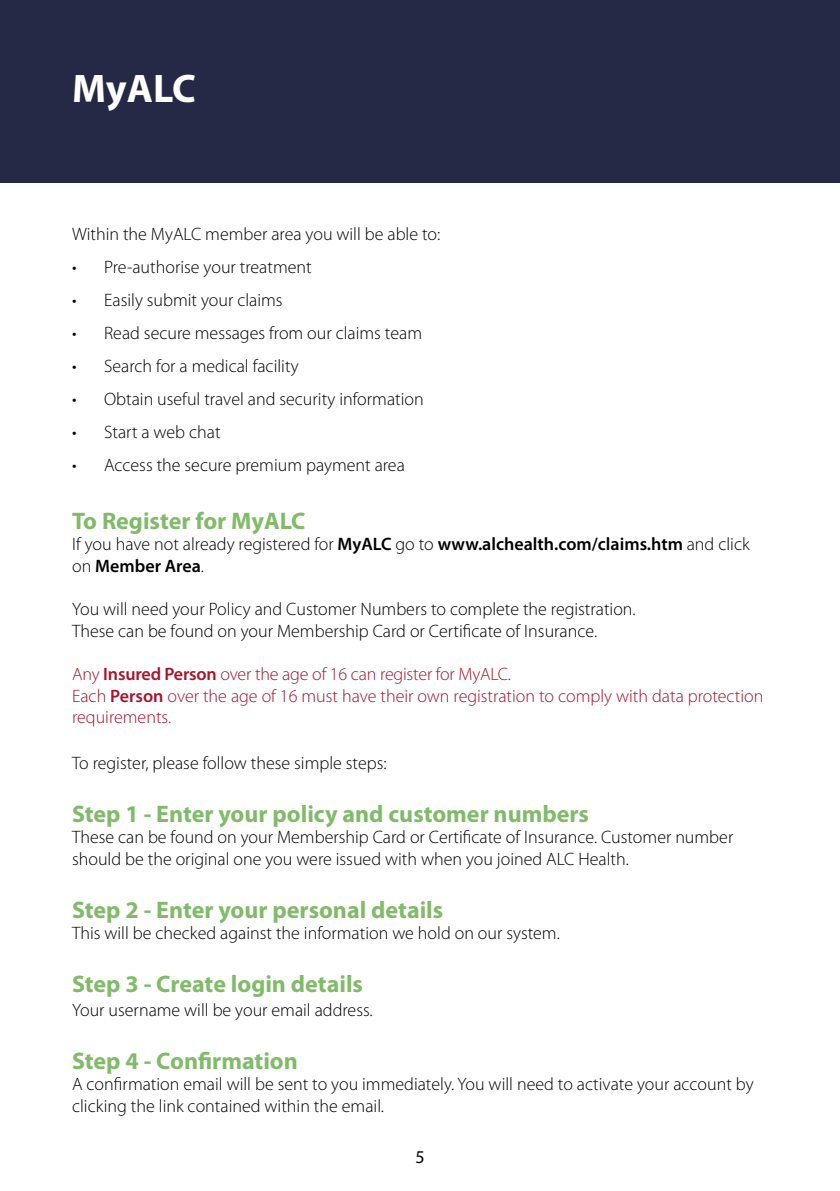
<style>
.page{position:relative;width:840px;height:1191px;background:#fff}
.page>*{position:absolute;margin:0;border:0;box-sizing:border-box;transform-origin:0 0}
.t1{font:700 40px "Myriad Pro";color:#fff}
.t2{font:700 24px "Myriad Pro";color:#81bb6a}
.t3{font:300 18px/21.6px "Myriad Pro";color:#000}
.t4{font:300 18px/21.6px "Myriad Pro";color:#a9132a}
.t5{font:18px "Myriad Pro";color:#000}
.s1{font-weight:600}
</style>
<div class="page">
<div style="left:0;top:0;width:839px;height:183px;background:#262946"></div>
<p class="t1" style="left:72px;top:66px;width:125px">MyALC</p>
<p class="t3" style="left:72px;top:224px;width:369px">Within the MyALC member area you will be able to:</p>
<p class="t3" style="left:72px;top:257px;width:241px">• Pre-authorise your treatment</p>
<p class="t3" style="left:72px;top:290px;width:212px">• Easily submit your claims</p>
<p class="t3" style="left:72px;top:323px;width:351px">• Read secure messages from our claims team</p>
<p class="t3" style="left:72px;top:356px;width:228px">• Search for a medical facility</p>
<p class="t3" style="left:72px;top:388px;width:353px">• Obtain useful travel and security information</p>
<p class="t3" style="left:72px;top:421px;width:150px">• Start a web chat</p>
<p class="t3" style="left:72px;top:454px;width:334px">• Access the secure premium payment area</p>
<p class="t2" style="left:72px;top:507px;width:235px">To Register for MyALC</p>
<p class="t3" style="left:72px;top:534px;width:678px">If you have not already registered for <span class="s1">MyALC</span> go to <span class="s1">www.alchealth.com/claims.htm</span> and click on <span class="s1">Member Area</span>.</p>
<p class="t3" style="left:72px;top:598px;width:565px">You will need your Policy and Customer Numbers to complete the registration.<br>These can be found on your Membership Card or Certificate of Insurance.</p>
<p class="t4" style="left:72px;top:663px;width:692px">Any <span class="s1">Insured Person</span> over the age of 16 can register for MyALC.<br>Each <span class="s1">Person</span> over the age of 16 must have their own registration to comply with data protection requirements.</p>
<p class="t3" style="left:72px;top:752px;width:316px">To register, please follow these simple steps:</p>
<p class="t2" style="left:72px;top:800px;width:518px">Step 1 - Enter your policy and customer numbers</p>
<p class="t3" style="left:72px;top:826px;width:662px">These can be found on your Membership Card or Certificate of Insurance. Customer number should be the original one you were issued with when you joined ALC Health.</p>
<p class="t2" style="left:72px;top:896px;width:372px">Step 2 - Enter your personal details</p>
<p class="t3" style="left:72px;top:922px;width:489px">This will be checked against the information we hold on our system.</p>
<p class="t2" style="left:72px;top:970px;width:292px">Step 3 - Create login details</p>
<p class="t3" style="left:72px;top:999px;width:302px">Your username will be your email address.</p>
<p class="t2" style="left:72px;top:1047px;width:227px">Step 4 - Confirmation</p>
<p class="t3" style="left:72px;top:1074px;width:682px">A confirmation email will be sent to you immediately. You will need to activate your account by clicking the link contained within the email.</p>
<p class="t5" style="left:415px;top:1146px;width:11px">5</p>
</div>
